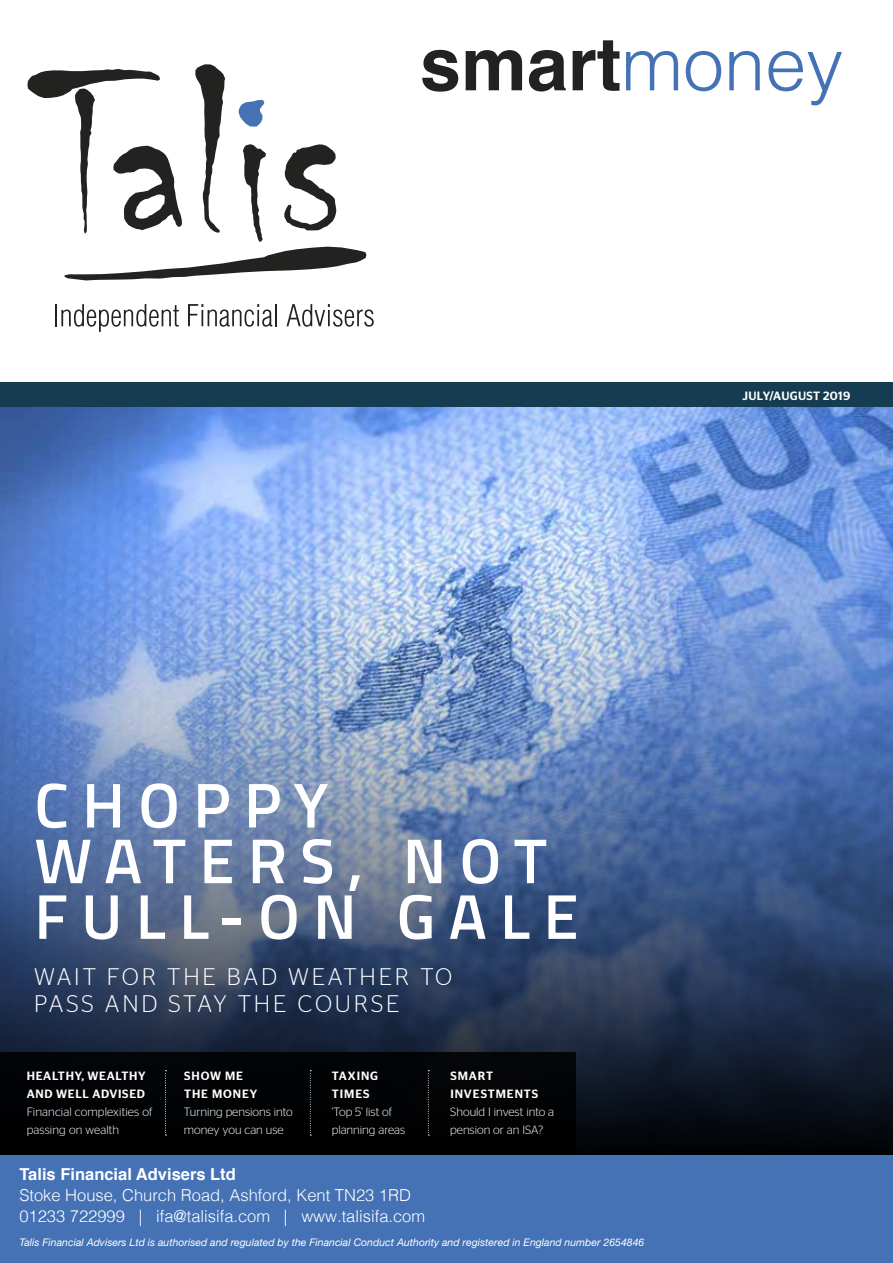
<style>
.page{position:relative;width:893px;height:1263px;background:#fff}
.page>*{position:absolute;margin:0;border:0;box-sizing:border-box;transform-origin:0 0}
.t1{font:600 63.45px/55.7px "Titillium";letter-spacing:.21em;color:#fff}
.t2{font:300 24px/27px "Stag Sans";letter-spacing:.12em;color:#fff}
.t3{font:300 16.5px/21px "Helvetica";color:#fff}
.t4{font:700 16.5px "Helvetica";color:#fff}
.t5{font:300 12px/18px "Stag Sans";color:#fff}
.t6{font:500 12px/18px "Stag Sans";letter-spacing:.06em;color:#fff}
.t7{font:500 12px/18px "Stag Sans";letter-spacing:.08em;color:#fff}
.t8{font:500 12px "Stag Sans";letter-spacing:.03em;color:#fff}
.t9{font:italic 10.5px "Helvetica Neue";color:#fff}
</style>
<div class="page">
<img style="left:0;top:407px;width:893px;height:116px">
<img style="left:0;top:523px;width:893px;height:632px">
<div style="left:0;top:1052px;width:575px;height:103px;background:#000"></div>
<div style="left:0;top:383px;width:893px;height:24px;background:#163c52"></div>
<svg style="left:165px;top:1070px;width:1px;height:66px"></svg>
<svg style="left:310px;top:1070px;width:1px;height:66px"></svg>
<svg style="left:428px;top:1070px;width:1px;height:66px"></svg>
<div style="left:0;top:1155px;width:893px;height:108px;background:#4571b5"></div>
<svg style="left:422px;top:50px;width:36px;height:42px"></svg>
<svg style="left:466px;top:50px;width:56px;height:40px"></svg>
<svg style="left:529px;top:50px;width:37px;height:42px"></svg>
<svg style="left:573px;top:40px;width:46px;height:51px"></svg>
<svg style="left:626px;top:51px;width:52px;height:39px"></svg>
<svg style="left:686px;top:51px;width:35px;height:40px"></svg>
<svg style="left:729px;top:51px;width:31px;height:39px"></svg>
<svg style="left:768px;top:51px;width:74px;height:54px"></svg>
<svg style="left:27px;top:64px;width:339px;height:216px"></svg>
<hr style="left:55px;top:304px;width:2px;height:22px;background:#222221">
<svg style="left:61px;top:304px;width:118px;height:28px"></svg>
<svg style="left:188px;top:304px;width:84px;height:23px"></svg>
<hr style="left:275px;top:304px;width:2px;height:22px;background:#222221">
<svg style="left:286px;top:304px;width:88px;height:23px"></svg>
<p class="t8" style="left:742px;top:389px;width:109px">JULY/AUGUST 2019</p>
<h1 class="t1" style="left:34px;top:774px;width:546px">CHOPPY<br>WATERS, NOT<br>FULL-ON GALE</h1>
<h2 class="t2" style="left:34px;top:963px;width:420px">WAIT FOR THE BAD WEATHER TO<br>PASS AND STAY THE COURSE</h2>
<p class="t6" style="left:27px;top:1067px;width:120px">HEALTHY, WEALTHY<br>AND WELL ADVISED</p>
<p class="t5" style="left:27px;top:1103px;width:127px">Financial complexities of passing on wealth</p>
<p class="t6" style="left:184px;top:1067px;width:75px">SHOW ME<br>THE MONEY</p>
<p class="t5" style="left:184px;top:1103px;width:110px">Turning pensions into money you can use</p>
<p class="t7" style="left:332px;top:1067px;width:48px">TAXING<br>TIMES</p>
<p class="t5" style="left:332px;top:1103px;width:75px">‘Top 5’ list of planning areas</p>
<p class="t7" style="left:450px;top:1067px;width:89px">SMART<br>INVESTMENTS</p>
<p class="t5" style="left:450px;top:1103px;width:105px">Should I invest into a pension or an ISA?</p>
<h3 class="t4" style="left:19px;top:1161px;width:218px">Talis Financial Advisers Ltd</h3>
<h3 class="t3" style="left:19px;top:1183px;width:407px">Stoke House, Church Road, Ashford, Kent TN23 1RD<br>01233 722999 | ifa@talisifa.com | www.talisifa.com</h3>
<p class="t9" style="left:19px;top:1235px;width:626px">Talis Financial Advisers Ltd is authorised and regulated by the Financial Conduct Authority and registered in England number 2654846</p>
</div>
